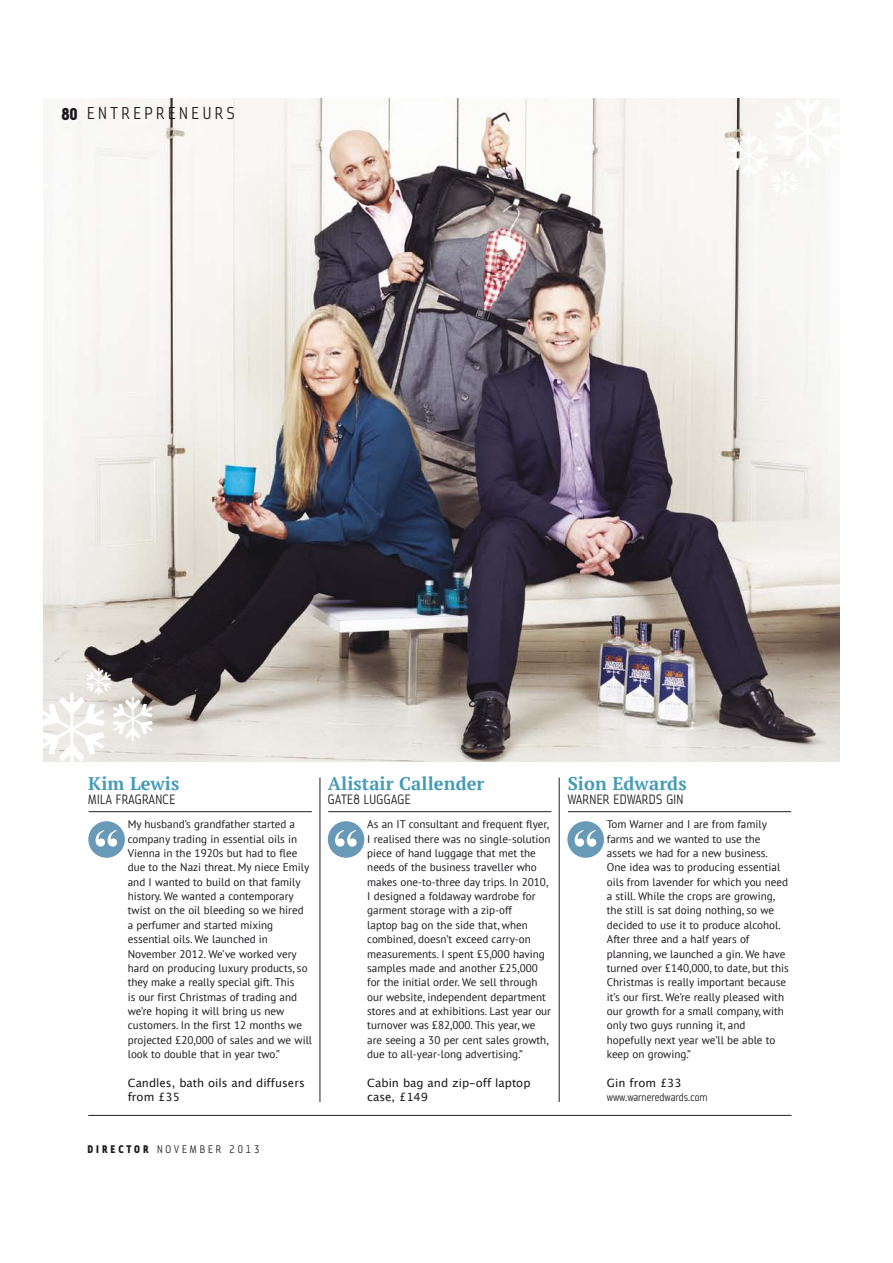
<style>
.page{position:relative;width:893px;height:1263px;background:#fff}
.page>*{position:absolute;margin:0;border:0;box-sizing:border-box;transform-origin:0 0}
.t1{font:700 18.3px "PT Serif";letter-spacing:.005em;color:#459bb7}
.t2{font:300 18.3px "Metroflex Narrow";letter-spacing:.195em;color:#1b181c}
.t3{font:800 18.3px "Metroflex Narrow";color:#1b181c}
.t4{font:300 14.4px "Metroflex Narrow";letter-spacing:.025em;color:#1b181c}
.t5{font:300 11.7px "Metroflex Narrow";letter-spacing:.25em;color:#1b181c}
.t6{font:11.4px/14.4px "Lucida Grande";color:#1b181c}
.t7{font:300 11.4px "Metroflex Narrow";color:#1b181c}
.t8{font:11.1px/14.4px "PT Sans";color:#1b181c}
.s1{font-weight:800}
</style>
<div class="page">
<img style="left:43px;top:98px;width:796px;height:664px">
<svg style="left:728px;top:98px;width:112px;height:99px"></svg>
<hr style="left:89px;top:811px;width:223px;height:1px;background:#201e21">
<hr style="left:328px;top:811px;width:223px;height:1px;background:#201e21">
<hr style="left:568px;top:811px;width:223px;height:1px;background:#201e21">
<hr style="left:559px;top:778px;width:1px;height:324px;background:#201e21">
<hr style="left:319px;top:778px;width:1px;height:324px;background:#201e21">
<div style="left:88px;top:821px;width:37px;height:37px;background:#6899b7;border-radius:50%"></div>
<svg style="left:95px;top:830px;width:22px;height:17px"></svg>
<div style="left:328px;top:821px;width:36px;height:37px;background:#6899b7;border-radius:50%"></div>
<svg style="left:335px;top:830px;width:21px;height:17px"></svg>
<div style="left:567px;top:821px;width:37px;height:37px;background:#6899b7;border-radius:50%"></div>
<svg style="left:574px;top:830px;width:22px;height:17px"></svg>
<hr style="left:88px;top:1115px;width:703px;height:1px;background:#201e21">
<svg style="left:43px;top:668px;width:110px;height:94px"></svg>
<h1 class="t3" style="left:61px;top:103px;width:18px">80</h1>
<h1 class="t2" style="left:87px;top:103px;width:149px">ENTREPRENEURS</h1>
<h1 class="t1" style="left:88px;top:771px;width:92px">Kim Lewis</h1>
<p class="t4" style="left:88px;top:791px;width:89px">MILA FRAGRANCE</p>
<p class="t8" style="left:128px;top:817px;width:186px">My husband’s grandfather started a company trading in essential oils in Vienna in the 1920s but had to flee due to the Nazi threat. My niece Emily and I wanted to build on that family history. We wanted a contemporary twist on the oil bleeding so we hired<br>a perfumer and started mixing essential oils. We launched in November 2012. We’ve worked very hard on producing luxury products, so they make a really special gift. This<br>is our first Christmas of trading and we’re hoping it will bring us new customers. In the first 12 months we projected £20,000 of sales and we will look to double that in year two.”</p>
<p class="t6" style="left:128px;top:1076px;width:178px">Candles, bath oils and diffusers from £35</p>
<h1 class="t1" style="left:328px;top:771px;width:158px">Alistair Callender</h1>
<p class="t4" style="left:328px;top:791px;width:84px">GATE8 LUGGAGE</p>
<p class="t8" style="left:367px;top:817px;width:185px">As an IT consultant and frequent flyer, I realised there was no single-solution piece of hand luggage that met the needs of the business traveller who makes one-to-three day trips. In 2010, I designed a foldaway wardrobe for garment storage with a zip-off<br>laptop bag on the side that, when combined, doesn’t exceed carry-on measurements. I spent £5,000 having samples made and another £25,000 for the initial order. We sell through our website, independent department stores and at exhibitions. Last year our turnover was £82,000. This year, we are seeing a 30 per cent sales growth, due to all-year-long advertising.”</p>
<p class="t6" style="left:367px;top:1076px;width:165px">Cabin bag and zip-off laptop case, £149</p>
<h1 class="t1" style="left:567px;top:771px;width:120px">Sion Edwards</h1>
<p class="t4" style="left:567px;top:791px;width:117px">WARNER EDWARDS GIN</p>
<p class="t8" style="left:607px;top:817px;width:183px">Tom Warner and I are from family farms and we wanted to use the assets we had for a new business.<br>One idea was to producing essential oils from lavender for which you need a still. While the crops are growing, the still is sat doing nothing, so we decided to use it to produce alcohol.<br>After three and a half years of planning, we launched a gin. We have turned over £140,000, to date, but this Christmas is really important because it’s our first. We’re really pleased with our growth for a small company, with only two guys running it, and hopefully next year we’ll be able to keep on growing.”</p>
<p class="t6" style="left:607px;top:1076px;width:76px">Gin from £33</p>
<p class="t7" style="left:607px;top:1091px;width:102px">www.warneredwards.com</p>
<p class="t5" style="left:87px;top:1142px;width:173px"><span class="s1">DIRECTOR</span> NOVEMBER 2013</p>
</div>
